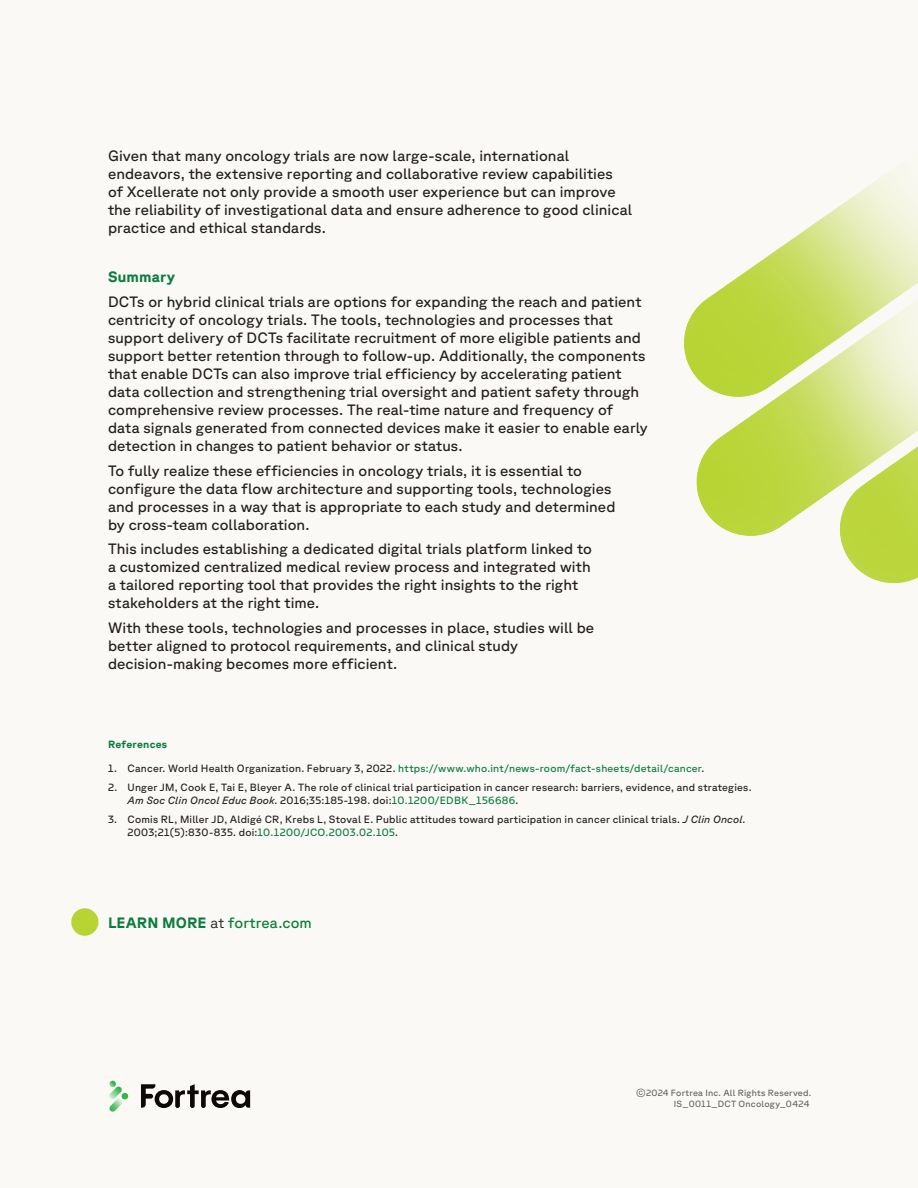
<style>
.page{position:relative;width:918px;height:1188px;background:#fbf9f5}
.page>*{position:absolute;margin:0;border:0;box-sizing:border-box;transform-origin:0 0}
.Body_Copy{font:15px/18px "GT Planar";letter-spacing:.005em;color:#231f20}
.Body_Copy-2{font:15px "GT Planar";letter-spacing:.005em;color:#0b7c3e}
.Body_Header_-_Forest{font:700 15px "GT Planar";letter-spacing:.015em;color:#0b7c3e}
.t1{font:10.5px/12.6px "GT Planar";letter-spacing:.02em;color:#231f20}
.t2{font:10.5px "GT Planar";letter-spacing:.02em;color:#0b7c3e}
.Reference_Header{font:700 10.5px "GT Planar";letter-spacing:.025em;color:#0b7c3e}
.t3{font:9px/10.8px "GT Planar";letter-spacing:.03em;color:#636366;text-align:right}
.s1{color:#231f20}
.s2{font-family:"GT Planar Italic 15"}
.s3{color:#0b7c3e}
.s4{font-weight:700}
.s5{font-weight:300;color:#231f20}
</style>
<div class="page">
<svg style="left:141px;top:1084px;width:109px;height:24px"></svg>
<svg style="left:109px;top:1081px;width:20px;height:31px"></svg>
<svg style="left:71px;top:908px;width:28px;height:28px"></svg>
<img style="left:684px;top:170px;width:234px;height:413px">
<p class="Body_Copy" style="left:108px;top:146px;width:526px">Given that many oncology trials are now large-scale, international endeavors, the extensive reporting and collaborative review capabilities<br>of Xcellerate not only provide a smooth user experience but can improve the reliability of investigational data and ensure adherence to good clinical practice and ethical standards.</p>
<p class="Body_Header_-_Forest" style="left:108px;top:268px;width:69px">Summary</p>
<p class="Body_Copy" style="left:108px;top:292px;width:541px">DCTs or hybrid clinical trials are options for expanding the reach and patient centricity of oncology trials. The tools, technologies and processes that support delivery of DCTs facilitate recruitment of more eligible patients and support better retention through to follow-up. Additionally, the components that enable DCTs can also improve trial efficiency by accelerating patient data collection and strengthening trial oversight and patient safety through comprehensive review processes. The real-time nature and frequency of data signals generated from connected devices make it easier to enable early detection in changes to patient behavior or status.</p>
<p class="Body_Copy" style="left:108px;top:461px;width:509px">To fully realize these efficiencies in oncology trials, it is essential to configure the data flow architecture and supporting tools, technologies and processes in a way that is appropriate to each study and determined by cross-team collaboration.</p>
<p class="Body_Copy" style="left:108px;top:540px;width:486px">This includes establishing a dedicated digital trials platform linked to a customized centralized medical review process and integrated with a tailored reporting tool that provides the right insights to the right stakeholders at the right time.</p>
<p class="Body_Copy" style="left:108px;top:619px;width:488px">With these tools, technologies and processes in place, studies will be better aligned to protocol requirements, and clinical study decision-making becomes more efficient.</p>
<p class="Reference_Header" style="left:108px;top:738px;width:61px">References</p>
<p class="t2" style="left:108px;top:762px;width:598px"><span class="s1">1. Cancer. World Health Organization. February 3, 2022.</span> https://www.who.int/news-room/fact-sheets/detail/cancer<span class="s1">.</span></p>
<p class="t1" style="left:128px;top:781px;width:626px;text-indent:-20px">2. Unger JM, Cook E, Tai E, Bleyer A. The role of clinical trial participation in cancer research: barriers, evidence, and strategies.<br><span class="s2">Am Soc Clin Oncol Educ Book</span>. 2016;35:185-198. doi:<span class="s3">10.1200/EDBK_156686</span>.</p>
<p class="t1" style="left:128px;top:813px;width:619px;text-indent:-20px">3. Comis RL, Miller JD, Aldigé CR, Krebs L, Stoval E. Public attitudes toward participation in cancer clinical trials. <span class="s2">J Clin Oncol</span>.<br>2003;21(5):830-835. doi:<span class="s3">10.1200/JCO.2003.02.105</span>.</p>
<p class="Body_Copy-2" style="left:108px;top:913px;width:205px"><span class="s4">LEARN MORE</span> <span class="s5">at</span> fortrea.com</p>
<p class="t3" style="left:636px;top:1087px;width:177px">©2024 Fortrea Inc. All Rights Reserved.<br>IS_0011_DCT Oncology_0424</p>
</div>
